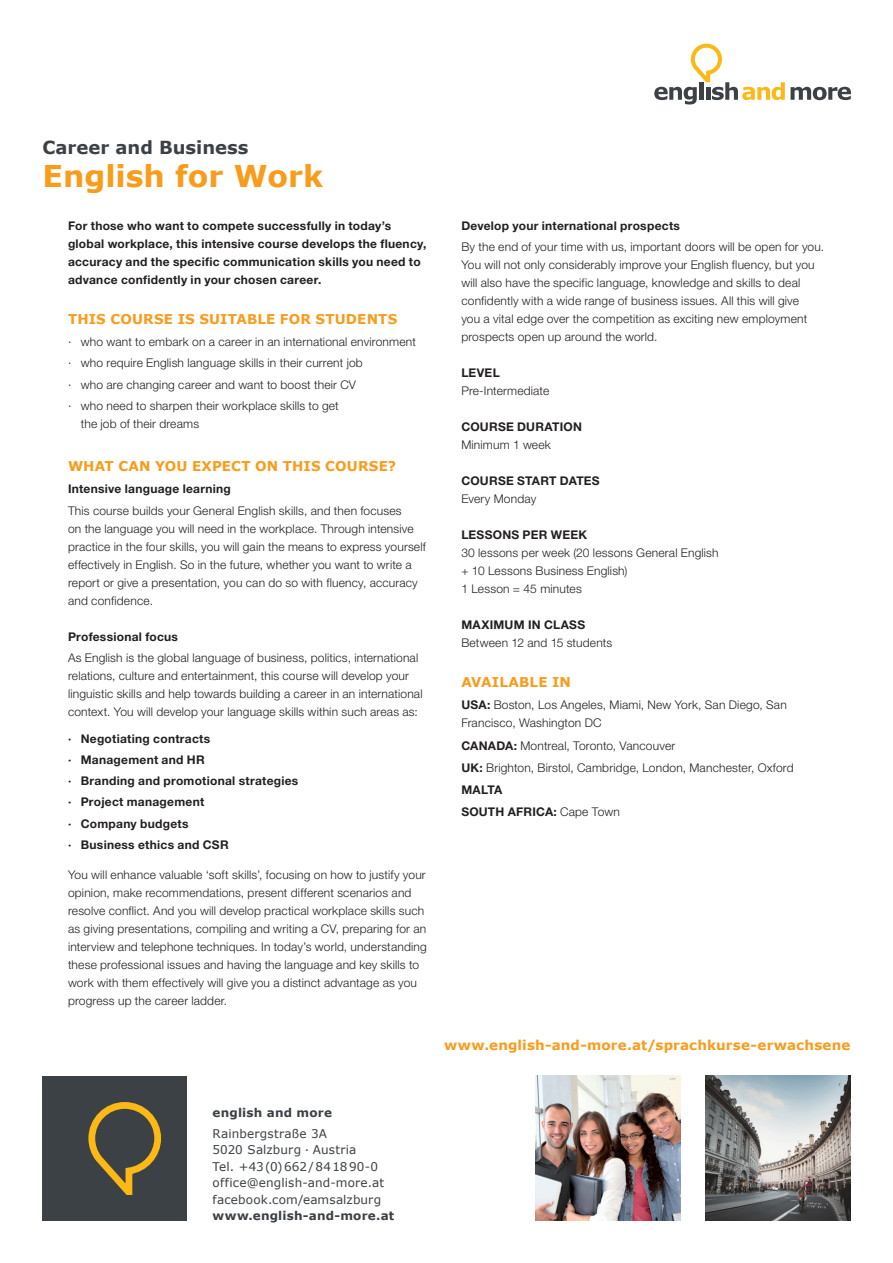
<style>
.page{position:relative;width:893px;height:1263px;background:#fff}
.page>*{position:absolute;margin:0;border:0;box-sizing:border-box;transform-origin:0 0}
.t1{font:700 30px "Verdana";color:#f89c1c}
.t2{font:700 18px "Verdana";color:#3c4146}
.t3{font:700 13.5px "Verdana";letter-spacing:.01em;color:#f89c1c}
.t4{font:300 12px/18px "Helvetica Neue LT Std";letter-spacing:.015em;color:#231f20}
.t5{font:700 12px/18px "Helvetica Neue LT Std";letter-spacing:.02em;color:#231f20}
.t6{font:12px "Verdana";letter-spacing:.015em;color:#3c4146}
.t7{font:700 12px "Verdana";letter-spacing:.015em;color:#3c4146}
.s1{font-weight:700}
.s2{font-weight:300}
</style>
<div class="page">
<img style="left:536px;top:1076px;width:144px;height:144px">
<img style="left:706px;top:1076px;width:144px;height:144px">
<div style="left:43px;top:1076px;width:144px;height:144px;background:#3c4146"></div>
<svg style="left:88px;top:1102px;width:74px;height:92px"></svg>
<svg style="left:654px;top:44px;width:197px;height:60px"></svg>
<p class="t2" style="left:43px;top:136px;width:208px">Career and Business</p>
<p class="t1" style="left:43px;top:157px;width:282px">English for Work</p>
<p class="t5" style="left:68px;top:216px;width:360px">For those who want to compete successfully in today’s global workplace, this intensive course develops the fluency, accuracy and the specific communication skills you need to advance confidently in your chosen career.</p>
<p class="t3" style="left:68px;top:310px;width:331px">THIS COURSE IS SUITABLE FOR STUDENTS</p>
<p class="t4" style="left:68px;top:333px;width:349px">· who want to embark on a career in an international environment</p>
<p class="t4" style="left:68px;top:354px;width:296px">· who require English language skills in their current job</p>
<p class="t4" style="left:68px;top:375px;width:289px">· who are changing career and want to boost their CV</p>
<p class="t4" style="left:81px;top:396px;width:259px;text-indent:-13px">· who need to sharpen their workplace skills to get the job of their dreams</p>
<p class="t3" style="left:68px;top:457px;width:330px">WHAT CAN YOU EXPECT ON THIS COURSE?</p>
<p class="t5" style="left:68px;top:480px;width:164px">Intensive language learning</p>
<p class="t4" style="left:68px;top:501px;width:359px">This course builds your General English skills, and then focuses<br>on the language you will need in the workplace. Through intensive practice in the four skills, you will gain the means to express yourself effectively in English. So in the future, whether you want to write a report or give a presentation, you can do so with fluency, accuracy and confidence.</p>
<p class="t5" style="left:68px;top:627px;width:112px">Professional focus</p>
<p class="t4" style="left:68px;top:648px;width:356px">As English is the global language of business, politics, international relations, culture and entertainment, this course will develop your linguistic skills and help towards building a career in an international context. You will develop your language skills within such areas as:</p>
<p class="t5" style="left:68px;top:729px;width:144px">· Negotiating contracts</p>
<p class="t5" style="left:68px;top:750px;width:138px">· Management and HR</p>
<p class="t5" style="left:68px;top:772px;width:232px">· Branding and promotional strategies</p>
<p class="t5" style="left:68px;top:793px;width:138px">· Project management</p>
<p class="t5" style="left:68px;top:814px;width:122px">· Company budgets</p>
<p class="t5" style="left:68px;top:835px;width:162px">· Business ethics and CSR</p>
<p class="t4" style="left:68px;top:865px;width:360px">You will enhance valuable ‘soft skills’, focusing on how to justify your opinion, make recommendations, present different scenarios and resolve conflict. And you will develop practical workplace skills such as giving presentations, compiling and writing a CV, preparing for an interview and telephone techniques. In today’s world, understanding these professional issues and having the language and key skills to work with them effectively will give you a distinct advantage as you progress up the career ladder.</p>
<p class="t5" style="left:461px;top:216px;width:220px">Develop your international prospects</p>
<p class="t4" style="left:461px;top:237px;width:364px">By the end of your time with us, important doors will be open for you.<br>You will not only considerably improve your English fluency, but you will also have the specific language, knowledge and skills to deal confidently with a wide range of business issues. All this will give<br>you a vital edge over the competition as exciting new employment prospects open up around the world.</p>
<p class="t5" style="left:461px;top:363px;width:40px">LEVEL</p>
<p class="t4" style="left:461px;top:381px;width:89px">Pre-Intermediate</p>
<p class="t5" style="left:461px;top:417px;width:122px">COURSE DURATION</p>
<p class="t4" style="left:461px;top:435px;width:91px">Minimum 1 week</p>
<p class="t5" style="left:461px;top:471px;width:140px">COURSE START DATES</p>
<p class="t4" style="left:461px;top:489px;width:76px">Every Monday</p>
<p class="t5" style="left:461px;top:525px;width:127px">LESSONS PER WEEK</p>
<p class="t4" style="left:461px;top:543px;width:259px">30 lessons per week (20 lessons General English + 10 Lessons Business English)</p>
<p class="t4" style="left:461px;top:579px;width:122px">1 Lesson = 45 minutes</p>
<p class="t5" style="left:461px;top:615px;width:125px">MAXIMUM IN CLASS</p>
<p class="t4" style="left:461px;top:633px;width:152px">Between 12 and 15 students</p>
<p class="t3" style="left:461px;top:673px;width:111px">AVAILABLE IN</p>
<p class="t4" style="left:461px;top:696px;width:327px"><span class="s1">USA:</span> Boston, Los Angeles, Miami, New York, San Diego, San<br>Francisco, Washington DC</p>
<p class="t4" style="left:461px;top:736px;width:215px"><span class="s1">CANADA:</span> Montreal, Toronto, Vancouver</p>
<p class="t4" style="left:461px;top:758px;width:334px"><span class="s1">UK:</span> Brighton, Birstol, Cambridge, London, Manchester, Oxford</p>
<p class="t5" style="left:461px;top:781px;width:42px">MALTA</p>
<p class="t5" style="left:461px;top:803px;width:160px">SOUTH AFRICA: <span class="s2">Cape Town</span></p>
<p class="t3" style="left:444px;top:1036px;width:408px">www.english-and-more.at/sprachkurse-erwachsene</p>
<p class="t7" style="left:213px;top:1105px;width:121px">english and more</p>
<p class="t6" style="left:213px;top:1126px;width:116px">Rainbergstraße 3A</p>
<p class="t6" style="left:213px;top:1142px;width:145px">5020 Salzburg · Austria</p>
<p class="t6" style="left:213px;top:1159px;width:167px">Tel. +43(0)662/841890-0</p>
<p class="t6" style="left:213px;top:1175px;width:173px">office@english-and-more.at</p>
<p class="t6" style="left:213px;top:1192px;width:170px">facebook.com/eamsalzburg</p>
<p class="t7" style="left:213px;top:1208px;width:183px">www.english-and-more.at</p>
</div>
